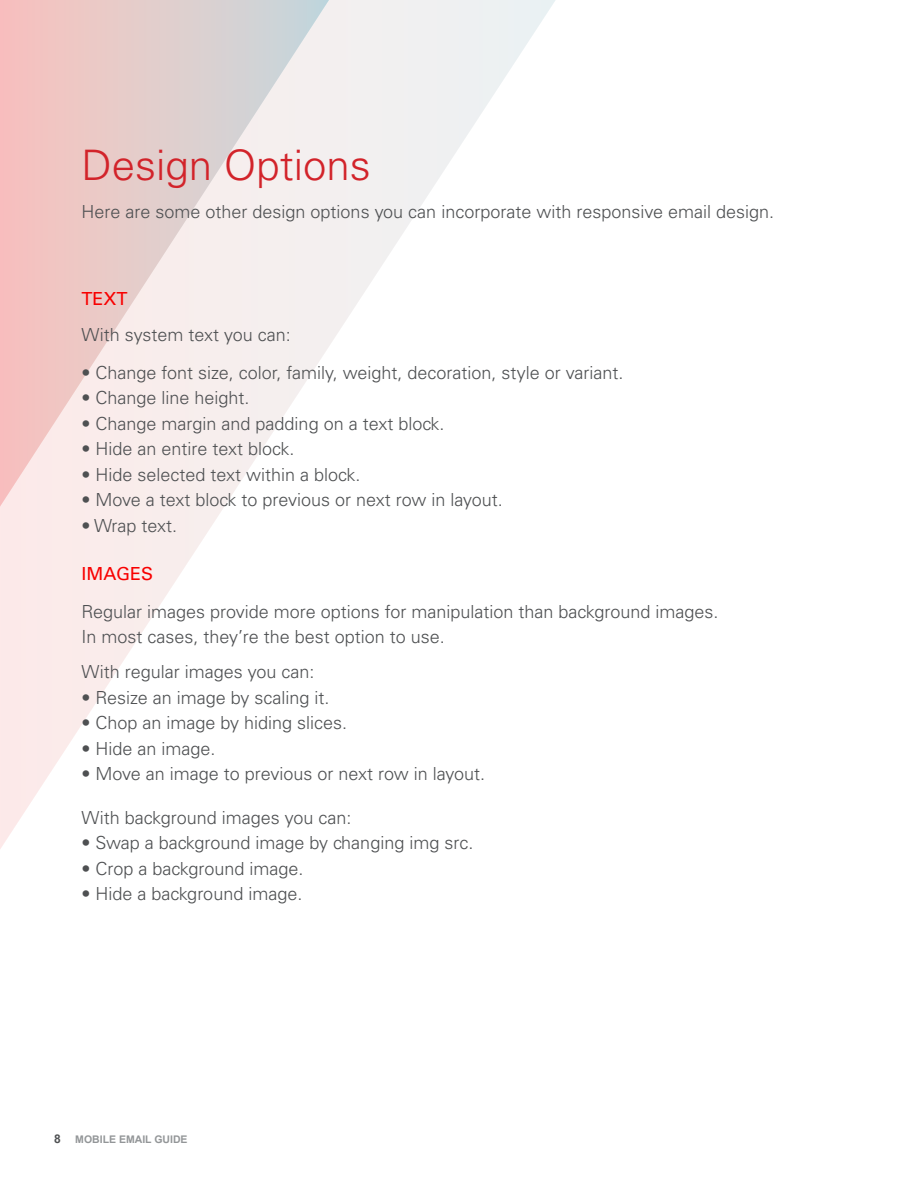
<style>
.page{position:relative;width:918px;height:1188px;background:#fff}
.page>*{position:absolute;margin:0;border:0;box-sizing:border-box;transform-origin:0 0}
.t1{font:300 42px "Univers";color:#d2232a}
.t2{font:300 18px/25.5px "Univers LT Std";color:#4e5052}
.t3{font:18px "Univers";color:#f80000}
.t4{font:700 12px "Arial";color:#4e5052}
.t5{font:700 10.5px "Arial";color:#939698}
</style>
<div class="page">
<svg style="left:0;top:0;width:555px;height:849px"></svg>
<svg style="left:0;top:0;width:329px;height:519px;background:#f0dcdb"></svg>
<h1 class="t1" style="left:82px;top:140px;width:291px">Design Options</h1>
<p class="t2" style="left:82px;top:199px;width:694px">Here are some other design options you can incorporate with responsive email design.</p>
<p class="t3" style="left:82px;top:288px;width:47px">TEXT</p>
<p class="t2" style="left:82px;top:322px;width:211px">With system text you can:</p>
<p class="t2" style="left:82px;top:359px;width:543px">• Change font size, color, family, weight, decoration, style or variant.</p>
<p class="t2" style="left:82px;top:385px;width:170px">• Change line height.</p>
<p class="t2" style="left:82px;top:410px;width:364px">• Change margin and padding on a text block.</p>
<p class="t2" style="left:82px;top:436px;width:214px">• Hide an entire text block.</p>
<p class="t2" style="left:82px;top:462px;width:280px">• Hide selected text within a block.</p>
<p class="t2" style="left:82px;top:487px;width:423px">• Move a text block to previous or next row in layout.</p>
<p class="t2" style="left:82px;top:513px;width:97px">• Wrap text.</p>
<p class="t3" style="left:82px;top:563px;width:73px">IMAGES</p>
<p class="t2" style="left:82px;top:599px;width:638px">Regular images provide more options for manipulation than background images.<br>In most cases, they’re the best option to use.</p>
<p class="t2" style="left:82px;top:659px;width:235px">With regular images you can:</p>
<p class="t2" style="left:82px;top:685px;width:249px">• Resize an image by scaling it.</p>
<p class="t2" style="left:82px;top:710px;width:267px">• Chop an image by hiding slices.</p>
<p class="t2" style="left:82px;top:736px;width:136px">• Hide an image.</p>
<p class="t2" style="left:82px;top:761px;width:405px">• Move an image to previous or next row in layout.</p>
<p class="t2" style="left:82px;top:804px;width:271px">With background images you can:</p>
<p class="t2" style="left:82px;top:830px;width:393px">• Swap a background image by changing img src.</p>
<p class="t2" style="left:82px;top:855px;width:223px">• Crop a background image.</p>
<p class="t2" style="left:82px;top:881px;width:222px">• Hide a background image.</p>
<p class="t4" style="left:54px;top:1131px;width:8px">8</p>
<p class="t5" style="left:75px;top:1132px;width:114px">MOBILE EMAIL GUIDE</p>
</div>
